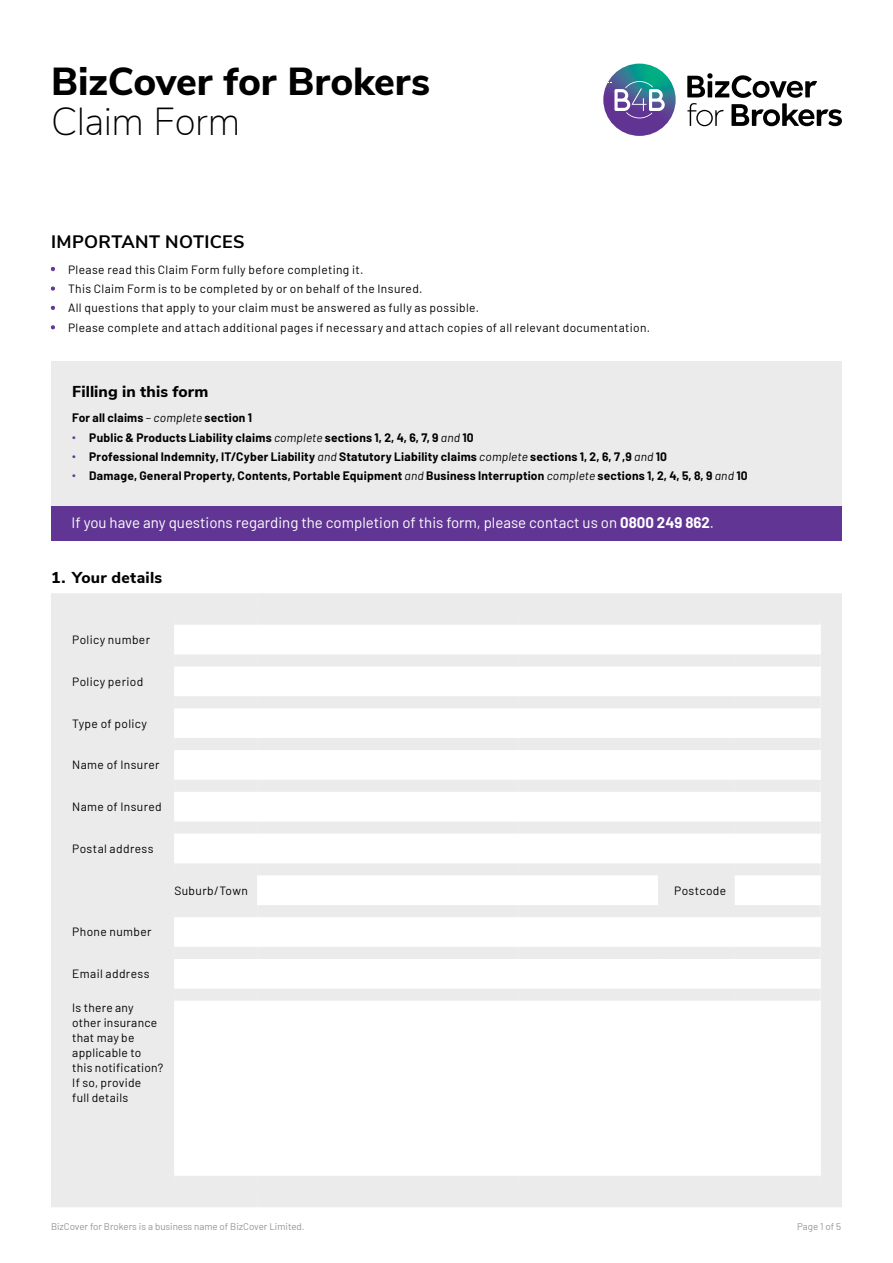
<style>
.page{position:relative;width:893px;height:1263px;background:#fff}
.page>*{position:absolute;margin:0;border:0;box-sizing:border-box;transform-origin:0 0}
.t1{font:800 39px "Nunito Sans";letter-spacing:-.005em;color:#000}
.t2{font:200 39px "Nunito Sans";letter-spacing:-.015em;color:#000}
.t3{font:700 18px "Nunito Sans";letter-spacing:.02em;color:#000}
.t4{font:800 15.75px "Nunito Sans";letter-spacing:.01em;color:#000}
.t5{font:15px "Barlow";color:#fff}
.t6{font:12px/15px "Barlow";letter-spacing:.03em;color:#000}
.t7{font:700 12px "Barlow";letter-spacing:.02em;color:#000}
.t8{font:9.75px "Barlow";color:#939598}
.s1{font-weight:700;color:#613594}
.s2{font-weight:400}
.s3{font-weight:400;font-style:italic}
.s4{font-weight:400;color:#613594}
.s5{font-weight:700}
</style>
<div class="page">
<div style="left:51px;top:593px;width:206px;height:614px;background:#ebebec"></div>
<div style="left:257px;top:593px;width:585px;height:614px;background:#ebebec"></div>
<svg style="left:174px;top:625px;width:647px;height:551px"></svg>
<svg style="left:257px;top:875px;width:564px;height:30px"></svg>
<div style="left:72px;top:612px;width:102px;height:13px;background:#ebebec"></div>
<div style="left:72px;top:654px;width:102px;height:13px;background:#ebebec"></div>
<div style="left:72px;top:695px;width:102px;height:14px;background:#ebebec"></div>
<div style="left:72px;top:737px;width:102px;height:14px;background:#ebebec"></div>
<div style="left:72px;top:779px;width:102px;height:13px;background:#ebebec"></div>
<div style="left:72px;top:821px;width:102px;height:13px;background:#ebebec"></div>
<div style="left:174px;top:613px;width:83px;height:12px;background:#ebebec"></div>
<div style="left:257px;top:613px;width:262px;height:12px;background:#ebebec"></div>
<div style="left:519px;top:613px;width:54px;height:12px;background:#ebebec"></div>
<div style="left:573px;top:613px;width:85px;height:12px;background:#ebebec"></div>
<div style="left:658px;top:613px;width:77px;height:12px;background:#ebebec"></div>
<div style="left:735px;top:613px;width:86px;height:12px;background:#ebebec"></div>
<div style="left:174px;top:654px;width:83px;height:12px;background:#ebebec"></div>
<div style="left:257px;top:654px;width:262px;height:12px;background:#ebebec"></div>
<div style="left:519px;top:654px;width:54px;height:12px;background:#ebebec"></div>
<div style="left:573px;top:654px;width:85px;height:12px;background:#ebebec"></div>
<div style="left:658px;top:654px;width:77px;height:12px;background:#ebebec"></div>
<div style="left:735px;top:654px;width:86px;height:12px;background:#ebebec"></div>
<div style="left:174px;top:696px;width:83px;height:12px;background:#ebebec"></div>
<div style="left:257px;top:696px;width:262px;height:12px;background:#ebebec"></div>
<div style="left:519px;top:696px;width:54px;height:12px;background:#ebebec"></div>
<div style="left:573px;top:696px;width:85px;height:12px;background:#ebebec"></div>
<div style="left:658px;top:696px;width:77px;height:12px;background:#ebebec"></div>
<div style="left:735px;top:696px;width:86px;height:12px;background:#ebebec"></div>
<div style="left:174px;top:738px;width:83px;height:12px;background:#ebebec"></div>
<div style="left:257px;top:738px;width:262px;height:12px;background:#ebebec"></div>
<div style="left:519px;top:738px;width:54px;height:12px;background:#ebebec"></div>
<div style="left:573px;top:738px;width:85px;height:12px;background:#ebebec"></div>
<div style="left:658px;top:738px;width:77px;height:12px;background:#ebebec"></div>
<div style="left:735px;top:738px;width:86px;height:12px;background:#ebebec"></div>
<div style="left:174px;top:780px;width:83px;height:12px;background:#ebebec"></div>
<div style="left:257px;top:780px;width:262px;height:12px;background:#ebebec"></div>
<div style="left:519px;top:780px;width:54px;height:12px;background:#ebebec"></div>
<div style="left:573px;top:780px;width:85px;height:12px;background:#ebebec"></div>
<div style="left:658px;top:780px;width:77px;height:12px;background:#ebebec"></div>
<div style="left:735px;top:780px;width:86px;height:12px;background:#ebebec"></div>
<div style="left:174px;top:821px;width:83px;height:12px;background:#ebebec"></div>
<div style="left:257px;top:821px;width:262px;height:12px;background:#ebebec"></div>
<div style="left:519px;top:821px;width:54px;height:12px;background:#ebebec"></div>
<div style="left:573px;top:821px;width:85px;height:12px;background:#ebebec"></div>
<div style="left:658px;top:821px;width:77px;height:12px;background:#ebebec"></div>
<div style="left:735px;top:821px;width:86px;height:12px;background:#ebebec"></div>
<div style="left:735px;top:863px;width:86px;height:12px;background:#ebebec"></div>
<div style="left:72px;top:862px;width:102px;height:14px;background:#ebebec"></div>
<div style="left:174px;top:863px;width:83px;height:12px;background:#ebebec"></div>
<div style="left:257px;top:863px;width:262px;height:12px;background:#ebebec"></div>
<div style="left:519px;top:863px;width:54px;height:12px;background:#ebebec"></div>
<div style="left:573px;top:863px;width:85px;height:12px;background:#ebebec"></div>
<div style="left:658px;top:863px;width:77px;height:12px;background:#ebebec"></div>
<div style="left:72px;top:904px;width:102px;height:14px;background:#ebebec"></div>
<div style="left:72px;top:946px;width:102px;height:14px;background:#ebebec"></div>
<div style="left:72px;top:988px;width:102px;height:13px;background:#ebebec"></div>
<div style="left:72px;top:1175px;width:102px;height:13px;background:#ebebec"></div>
<div style="left:174px;top:905px;width:83px;height:12px;background:#ebebec"></div>
<div style="left:257px;top:905px;width:262px;height:12px;background:#ebebec"></div>
<div style="left:519px;top:905px;width:54px;height:12px;background:#ebebec"></div>
<div style="left:573px;top:905px;width:85px;height:12px;background:#ebebec"></div>
<div style="left:658px;top:905px;width:77px;height:12px;background:#ebebec"></div>
<div style="left:735px;top:905px;width:86px;height:12px;background:#ebebec"></div>
<div style="left:174px;top:947px;width:83px;height:12px;background:#ebebec"></div>
<div style="left:257px;top:947px;width:262px;height:12px;background:#ebebec"></div>
<div style="left:519px;top:947px;width:54px;height:12px;background:#ebebec"></div>
<div style="left:573px;top:947px;width:85px;height:12px;background:#ebebec"></div>
<div style="left:658px;top:947px;width:77px;height:12px;background:#ebebec"></div>
<div style="left:735px;top:947px;width:86px;height:12px;background:#ebebec"></div>
<div style="left:174px;top:989px;width:83px;height:12px;background:#ebebec"></div>
<div style="left:257px;top:989px;width:262px;height:12px;background:#ebebec"></div>
<div style="left:519px;top:989px;width:54px;height:12px;background:#ebebec"></div>
<div style="left:573px;top:989px;width:85px;height:12px;background:#ebebec"></div>
<div style="left:658px;top:989px;width:77px;height:12px;background:#ebebec"></div>
<div style="left:735px;top:989px;width:86px;height:12px;background:#ebebec"></div>
<div style="left:174px;top:1176px;width:83px;height:12px;background:#ebebec"></div>
<div style="left:257px;top:1176px;width:262px;height:12px;background:#ebebec"></div>
<div style="left:519px;top:1176px;width:54px;height:12px;background:#ebebec"></div>
<div style="left:573px;top:1176px;width:85px;height:12px;background:#ebebec"></div>
<div style="left:658px;top:1176px;width:77px;height:12px;background:#ebebec"></div>
<div style="left:735px;top:1176px;width:86px;height:12px;background:#ebebec"></div>
<div style="left:51px;top:361px;width:791px;height:145px;background:#ebebec"></div>
<svg style="left:603px;top:64px;width:73px;height:72px;background:#456293"></svg>
<svg style="left:614px;top:81px;width:51px;height:37px"></svg>
<svg style="left:687px;top:73px;width:155px;height:53px"></svg>
<div style="left:51px;top:506px;width:791px;height:34px;background:#613594"></div>
<h1 class="t1" style="left:51px;top:53px;width:381px">BizCover for Brokers</h1>
<h1 class="t2" style="left:51px;top:93px;width:191px">Claim Form</h1>
<h2 class="t3" style="left:51px;top:228px;width:195px">IMPORTANT NOTICES</h2>
<p class="t6" style="left:51px;top:261px;width:314px"><span class="s1">•</span> Please read this Claim Form fully before completing it.</p>
<p class="t6" style="left:51px;top:280px;width:373px"><span class="s1">•</span> This Claim Form is to be completed by or on behalf of the Insured.</p>
<p class="t6" style="left:51px;top:300px;width:430px"><span class="s1">•</span> All questions that apply to your claim must be answered as fully as possible.</p>
<p class="t6" style="left:51px;top:319px;width:601px"><span class="s1">•</span> Please complete and attach additional pages if necessary and attach copies of all relevant documentation.</p>
<h3 class="t4" style="left:72px;top:379px;width:138px">Filling in this form</h3>
<p class="t7" style="left:72px;top:409px;width:181px">For all claims <span class="s2">–</span> <span class="s3">complete</span> section 1</p>
<p class="t7" style="left:72px;top:428px;width:403px"><span class="s4">•</span> Public &amp; Products Liability claims <span class="s3">complete</span> sections 1, 2, 4, 6, 7, 9 <span class="s3">and</span> 10</p>
<p class="t7" style="left:72px;top:448px;width:596px"><span class="s4">•</span> Professional Indemnity, IT/Cyber Liability <span class="s3">and</span> Statutory Liability claims <span class="s3">complete</span> sections 1, 2, 6, 7 ,9 <span class="s3">and</span> 10</p>
<p class="t7" style="left:72px;top:467px;width:677px"><span class="s4">•</span> Damage, General Property, Contents, Portable Equipment <span class="s3">and</span> Business Interruption <span class="s3">complete</span> sections 1, 2, 4, 5, 8, 9 <span class="s3">and</span> 10</p>
<p class="t5" style="left:72px;top:512px;width:644px">If you have any questions regarding the completion of this form, please contact us on <span class="s5">0800 249 862</span>.</p>
<h3 class="t4" style="left:51px;top:566px;width:113px">1. Your details</h3>
<p class="t6" style="left:72px;top:631px;width:79px">Policy number</p>
<p class="t6" style="left:72px;top:673px;width:73px">Policy period</p>
<p class="t6" style="left:72px;top:715px;width:76px">Type of policy</p>
<p class="t6" style="left:72px;top:757px;width:89px">Name of Insurer</p>
<p class="t6" style="left:72px;top:798px;width:91px">Name of Insured</p>
<p class="t6" style="left:72px;top:840px;width:83px">Postal address</p>
<p class="t6" style="left:174px;top:882px;width:75px">Suburb/Town</p>
<p class="t6" style="left:674px;top:882px;width:54px">Postcode</p>
<p class="t6" style="left:72px;top:924px;width:81px">Phone number</p>
<p class="t6" style="left:72px;top:965px;width:79px">Email address</p>
<p class="t6" style="left:72px;top:999px;width:93px">Is there any other insurance that may be applicable to this notification?<br>If so, provide<br>full details</p>
<p class="t8" style="left:51px;top:1219px;width:255px">BizCover for Brokers is a business name of BizCover Limited.</p>
<p class="t8" style="left:797px;top:1219px;width:46px">Page 1 of 5</p>
</div>
